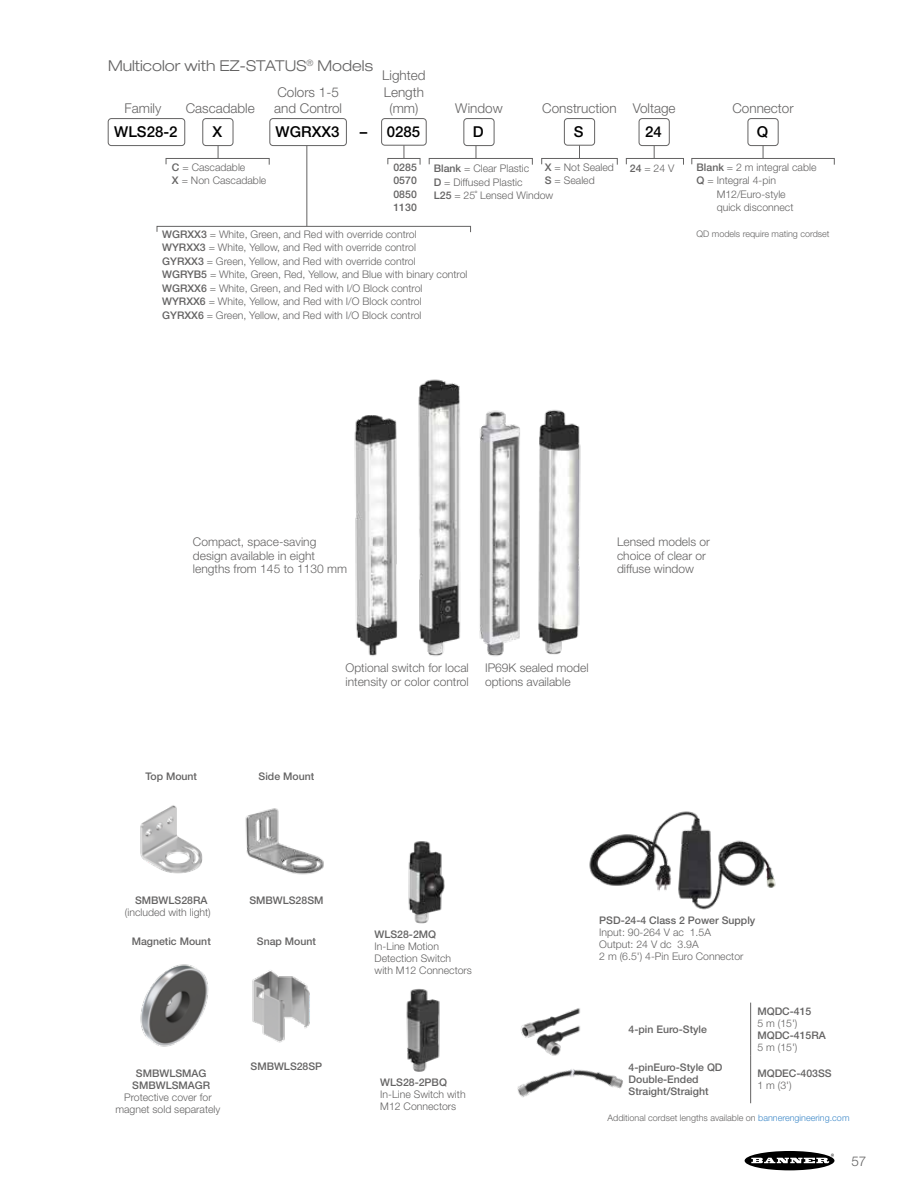
<style>
.page{position:relative;width:918px;height:1188px;background:#fff}
.page>*{position:absolute;margin:0;border:0;box-sizing:border-box;transform-origin:0 0}
.t1{font:300 expanded 15px "Helvetica Neue LT Pro";color:#646363}
.t2{font:500 15px "Helvetica Neue LT Pro";color:#000}
.t3{font:300 13.5px/16.5px "Helvetica Neue LT Pro";color:#646363}
.t4{font:300 12px/13.5px "Helvetica Neue LT Pro";color:#646363}
.t5{font:300 10.5px/13.5px "Helvetica Neue LT Pro";color:#646363}
.t6{font:500 10.5px/12px "Helvetica Neue LT Pro";color:#646363}
.t7{font:300 9px "Helvetica Neue LT Pro";color:#646363}
.s1{font-weight:500}
.s2{color:#3d88c8}
</style>
<div class="page">
<div style="left:745px;top:1151px;width:89px;height:19px;background:#000;border-radius:50%"></div>
<svg style="left:751px;top:1154px;width:83px;height:9px"></svg>
<hr style="left:750px;top:1003px;width:1px;height:52px;background:#646363">
<hr style="left:750px;top:1055px;width:1px;height:48px;background:#646363">
<img style="left:521px;top:1008px;width:59px;height:47px">
<img style="left:517px;top:1055px;width:106px;height:42px">
<svg style="left:579px;top:145px;width:1px;height:13px"></svg>
<hr style="left:307px;top:121px;width:1px;height:105px;background:#646363">
<div style="left:108px;top:118px;width:77px;height:28px;border:1px solid #646363;border-radius:3px"></div>
<div style="left:270px;top:119px;width:76px;height:27px;background:#fff;border-radius:3px"></div>
<div style="left:270px;top:118px;width:77px;height:28px;border:1px solid #646363;border-radius:3px"></div>
<svg style="left:404px;top:145px;width:1px;height:13px"></svg>
<svg style="left:476px;top:146px;width:1px;height:12px"></svg>
<svg style="left:654px;top:146px;width:1px;height:12px"></svg>
<div style="left:388px;top:158px;width:32px;height:7px;border:1px solid #646363"></div>
<div style="left:381px;top:118px;width:45px;height:27px;border:1px solid #646363;border-radius:3px"></div>
<div style="left:166px;top:158px;width:103px;height:7px;border:1px solid #646363"></div>
<svg style="left:218px;top:146px;width:1px;height:13px"></svg>
<div style="left:203px;top:118px;width:30px;height:28px;border:1px solid #646363;border-radius:3px"></div>
<div style="left:429px;top:158px;width:104px;height:7px;border:1px solid #646363"></div>
<div style="left:626px;top:158px;width:58px;height:7px;border:1px solid #646363"></div>
<div style="left:157px;top:226px;width:314px;height:6px;border:1px solid #646363"></div>
<div style="left:464px;top:118px;width:30px;height:28px;border:1px solid #646363;border-radius:3px"></div>
<div style="left:639px;top:118px;width:30px;height:28px;border:1px solid #646363;border-radius:3px"></div>
<svg style="left:763px;top:146px;width:1px;height:12px"></svg>
<div style="left:692px;top:158px;width:142px;height:7px;border:1px solid #646363"></div>
<div style="left:748px;top:118px;width:30px;height:28px;border:1px solid #646363;border-radius:3px"></div>
<div style="left:542px;top:158px;width:75px;height:7px;border:1px solid #646363"></div>
<div style="left:564px;top:118px;width:31px;height:27px;border:1px solid #646363;border-radius:3px"></div>
<img style="left:140px;top:805px;width:63px;height:69px">
<img style="left:245px;top:808px;width:79px;height:67px">
<img style="left:140px;top:964px;width:69px;height:83px">
<img style="left:252px;top:970px;width:58px;height:73px">
<img style="left:589px;top:811px;width:187px;height:99px">
<img style="left:406px;top:989px;width:34px;height:83px">
<img style="left:408px;top:841px;width:37px;height:83px">
<img style="left:354px;top:379px;width:227px;height:278px">
<h1 class="t1" style="left:108px;top:57px;width:267px">Multicolor with EZ-STATUS<sup>®</sup> Models</h1>
<p class="t3" style="left:277px;top:83px;width:63px">Colors 1-5</p>
<p class="t3" style="left:382px;top:67px;width:45px">Lighted<br>Length</p>
<p class="t3" style="left:186px;top:100px;width:71px">Cascadable</p>
<p class="t3" style="left:389px;top:100px;width:30px">(mm)</p>
<p class="t3" style="left:125px;top:100px;width:38px">Family</p>
<p class="t3" style="left:274px;top:100px;width:70px">and Control</p>
<p class="t3" style="left:455px;top:100px;width:49px">Window</p>
<p class="t3" style="left:633px;top:100px;width:44px">Voltage</p>
<p class="t3" style="left:732px;top:100px;width:63px">Connector</p>
<p class="t3" style="left:542px;top:100px;width:76px">Construction</p>
<h1 class="t2" style="left:114px;top:123px;width:65px">WLS28-2</h1>
<h1 class="t2" style="left:212px;top:123px;width:11px">X</h1>
<h1 class="t2" style="left:276px;top:123px;width:65px">WGRXX3</h1>
<h1 class="t2" style="left:360px;top:123px;width:62px">– 0285</h1>
<h1 class="t2" style="left:473px;top:123px;width:12px">D</h1>
<h1 class="t2" style="left:574px;top:123px;width:11px">S</h1>
<h1 class="t2" style="left:645px;top:123px;width:18px">24</h1>
<h1 class="t2" style="left:757px;top:123px;width:13px">Q</h1>
<p class="t5" style="left:172px;top:160px;width:96px"><span class="s1">C</span> = Cascadable<br><span class="s1">X</span> = Non Cascadable</p>
<p class="t6" style="left:393px;top:160px;width:25px;line-height:13.5px;text-align:justify">0285<br>0570<br>0850<br>1130</p>
<p class="t5" style="left:545px;top:160px;width:71px"><span class="s1">X</span> = Not Sealed<br><span class="s1">S</span> = Sealed</p>
<p class="t5" style="left:434px;top:162px;width:121px"><span class="s1">Blank</span> = Clear Plastic<br><span class="s1">D</span> = Diffused Plastic<br><span class="s1">L25</span> = 25˚ Lensed Window</p>
<p class="t5" style="left:630px;top:162px;width:46px"><span class="s1">24</span> = 24 V</p>
<p class="t5" style="left:162px;top:227px;width:307px"><span class="s1">WGRXX3</span> = White, Green, and Red with override control<br><span class="s1">WYRXX3</span> = White, Yellow, and Red with override control<br><span class="s1">GYRXX3</span> = Green, Yellow, and Red with override control<br><span class="s1">WGRYB5</span> = White, Green, Red, Yellow, and Blue with binary control <span class="s1">WGRXX6</span> = White, Green, and Red with I/O Block control <span class="s1">WYRXX6</span> = White, Yellow, and Red with I/O Block control<br><span class="s1">GYRXX6</span> = Green, Yellow, and Red with I/O Block control</p>
<p class="t5" style="left:697px;top:160px;width:121px"><span class="s1">Blank</span> = 2 m integral cable</p>
<p class="t5" style="left:697px;top:174px;width:81px"><span class="s1">Q</span> = Integral 4-pin</p>
<p class="t5" style="left:717px;top:187px;width:71px">M12/Euro-style</p>
<p class="t5" style="left:717px;top:201px;width:78px">quick disconnect</p>
<p class="t7" style="left:697px;top:228px;width:135px">QD models require mating cordset</p>
<p class="t4" style="left:193px;top:535px;width:156px">Compact, space-saving design available in eight lengths from 145 to 1130 mm</p>
<p class="t4" style="left:617px;top:535px;width:94px">Lensed models or choice of clear or diffuse window</p>
<p class="t4" style="left:345px;top:661px;width:125px">Optional switch for local intensity or color control</p>
<p class="t4" style="left:485px;top:661px;width:105px">IP69K sealed model options available</p>
<p class="t6" style="left:145px;top:770px;width:53px">Top Mount</p>
<p class="t6" style="left:259px;top:770px;width:57px">Side Mount</p>
<p class="t6" style="left:135px;top:895px;width:74px">SMBWLS28RA</p>
<p class="t5" style="left:125px;top:906px;width:87px">(included with light)</p>
<p class="t6" style="left:249px;top:895px;width:76px">SMBWLS28SM</p>
<p class="t6" style="left:132px;top:936px;width:81px">Magnetic Mount</p>
<p class="t6" style="left:257px;top:936px;width:61px">Snap Mount</p>
<p class="t6" style="left:132px;top:1067px;width:79px;text-align:center">SMBWLSMAG<br>SMBWLSMAGR</p>
<p class="t5" style="left:115px;top:1091px;width:107px;line-height:12px;text-align:center">Protective cover for magnet sold separately</p>
<p class="t6" style="left:251px;top:1060px;width:73px">SMBWLS28SP</p>
<p class="t6" style="left:375px;top:928px;width:63px">WLS28-2MQ</p>
<p class="t5" style="left:375px;top:940px;width:99px;line-height:12px">In-Line Motion<br>Detection Switch with M12 Connectors</p>
<p class="t6" style="left:380px;top:1076px;width:68px">WLS28-2PBQ</p>
<p class="t5" style="left:380px;top:1088px;width:87px;line-height:12px">In-Line Switch with<br>M12 Connectors</p>
<p class="t6" style="left:599px;top:914px;width:158px">PSD-24-4 Class 2 Power Supply</p>
<p class="t5" style="left:599px;top:926px;width:146px;line-height:12px">Input: 90-264 V ac 1.5A<br>Output: 24 V dc 3.9A<br>2 m (6.5') 4-Pin Euro Connector</p>
<p class="t6" style="left:629px;top:1023px;width:80px">4-pin Euro-Style</p>
<p class="t6" style="left:757px;top:1005px;width:56px">MQDC-415</p>
<p class="t5" style="left:757px;top:1016px;width:42px">5 m (15')</p>
<p class="t6" style="left:757px;top:1029px;width:70px">MQDC-415RA</p>
<p class="t5" style="left:757px;top:1040px;width:42px">5 m (15')</p>
<p class="t6" style="left:629px;top:1061px;width:95px">4-pinEuro-Style QD<br>Double-Ended<br>Straight/Straight</p>
<p class="t6" style="left:757px;top:1067px;width:76px">MQDEC-403SS</p>
<p class="t5" style="left:757px;top:1078px;width:36px">1 m (3')</p>
<p class="t7" style="left:608px;top:1112px;width:243px">Additional cordset lengths available on <span class="s2">bannerengineering.com</span></p>
<p class="t3" style="left:851px;top:1152px;width:17px">57</p>
</div>
